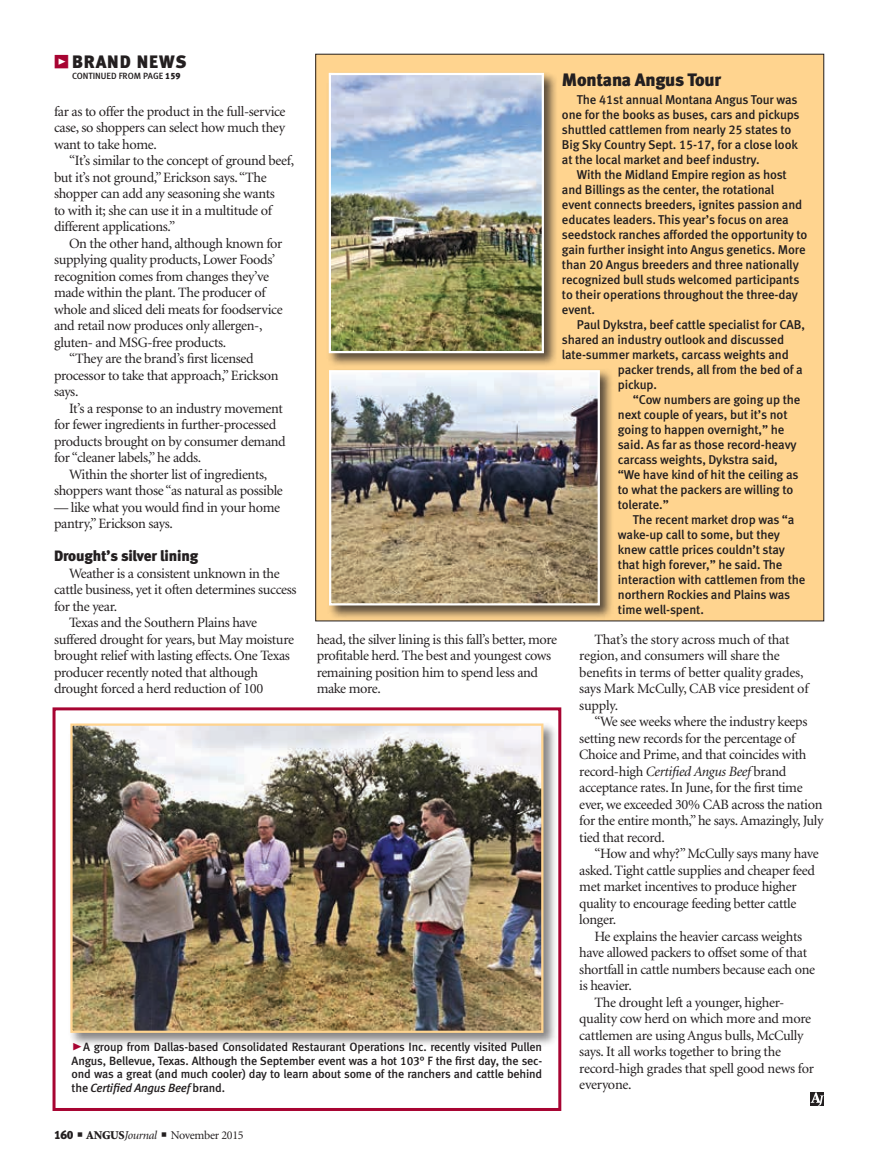
<style>
.page{position:relative;width:878px;height:1168px;background:#fff}
.page>*{position:absolute;margin:0;border:0;box-sizing:border-box;transform-origin:0 0}
.sidebar_headline{font:18px "Meta Black LF";letter-spacing:-.01em;color:#231f20}
.sidebar_headline-2{font:18px "Meta Black LF";letter-spacing:.05em;color:#231f20}
.subhead{font:15px "Meta Black LF";letter-spacing:-.01em;color:#231f20}
.body_text{font:14.25px/16.5px "Minion";letter-spacing:-.025em;color:#231f20}
.sidebar_text{font:12.75px/15px "Meta Medium LF";letter-spacing:-.01em;color:#231f20}
.t1{font:12px/13.5px "Meta Medium LF";letter-spacing:-.015em;color:#231f20;text-align:justify}
.t2{font:12px "Minion";letter-spacing:-.025em;color:#231f20}
.t3{font:9px "Meta Medium LF";color:#231f20}
.s1{font-family:"Meta Black Expert";color:#a70432}
.s2{font-family:"Meta Black LF"}
.s3{font-style:italic}
.s4{font-family:"Meta Black Caps Expert";font-size:21px;color:#a70432}
.s5{font-weight:900}
</style>
<div class="page">
<svg style="left:810px;top:1105px;width:14px;height:1px"></svg>
<svg style="left:810px;top:1092px;width:14px;height:13px"></svg>
<div style="left:52px;top:707px;width:509px;height:404px;border:3px solid #a70432"></div>
<div style="left:68px;top:721px;width:489px;height:326px;background:#231f20;opacity:.55"></div>
<img style="left:73px;top:726px;width:467px;height:304px">
<div style="left:70px;top:723px;width:473px;height:310px;border:2px solid #ffd48f"></div>
<div style="left:316px;top:54px;width:507px;height:567px;background:#ffd48f"></div>
<div style="left:326px;top:71px;width:232px;height:296px;background:#231f20;opacity:.75"></div>
<img style="left:332px;top:76px;width:209px;height:274px">
<div style="left:329px;top:73px;width:215px;height:280px;border:2px solid #fff"></div>
<div style="left:326px;top:368px;width:288px;height:252px;background:#231f20;opacity:.75"></div>
<img style="left:332px;top:373px;width:265px;height:229px">
<div style="left:329px;top:370px;width:271px;height:235px;border:2px solid #fff"></div>
<p class="sidebar_headline-2" style="left:54px;top:51px;width:134px"><span class="s1">z</span> BRAND NEWS</p>
<p class="t3" style="left:72px;top:71px;width:110px">CONTINUED FROM PAGE <span class="s2">159</span></p>
<p class="sidebar_headline" style="left:562px;top:69px;width:161px">Montana Angus Tour</p>
<p class="sidebar_text" style="left:562px;top:92px;width:239px;text-indent:15px">The 41st annual Montana Angus Tour was one for the books as buses, cars and pickups shuttled cattlemen from nearly 25 states to Big Sky Country Sept. 15-17, for a close look at the local market and beef industry.</p>
<p class="sidebar_text" style="left:562px;top:167px;width:247px;text-indent:15px">With the Midland Empire region as host and Billings as the center, the rotational<br>event connects breeders, ignites passion and educates leaders. This year’s focus on area seedstock ranches afforded the opportunity to gain further insight into Angus genetics. More than 20 Angus breeders and three nationally recognized bull studs welcomed participants to their operations throughout the three-day event.</p>
<p class="sidebar_text" style="left:577px;top:317px;width:229px">Paul Dykstra, beef cattle specialist for CAB,</p>
<p class="sidebar_text" style="left:562px;top:332px;width:224px">shared an industry outlook and discussed</p>
<p class="sidebar_text" style="left:562px;top:347px;width:228px">late-summer markets, carcass weights and</p>
<p class="sidebar_text" style="left:618px;top:362px;width:186px">packer trends, all from the bed of a</p>
<p class="sidebar_text" style="left:618px;top:377px;width:40px">pickup.</p>
<p class="sidebar_text" style="left:618px;top:392px;width:184px;text-indent:15px">“Cow numbers are going up the next couple of years, but it’s not going to happen overnight,” he said. As far as those record-heavy carcass weights, Dykstra said, “We have kind of hit the ceiling as to what the packers are willing to tolerate.”</p>
<p class="sidebar_text" style="left:618px;top:512px;width:189px;text-indent:15px">The recent market drop was “a wake-up call to some, but they knew cattle prices couldn’t stay that high forever,” he said. The interaction with cattlemen from the northern Rockies and Plains was time well-spent.</p>
<p class="body_text" style="left:54px;top:103px;width:233px;text-align:justify">far as to offer the product in the full-service case, so shoppers can select how much they want to take home.</p>
<p class="body_text" style="left:54px;top:153px;width:241px;text-indent:15px">“It’s similar to the concept of ground beef, but it’s not ground,” Erickson says. “The shopper can add any seasoning she wants<br>to with it; she can use it in a multitude of different applications.”</p>
<p class="body_text" style="left:54px;top:235px;width:230px;text-indent:15px">On the other hand, although known for supplying quality products, Lower Foods’ recognition comes from changes they’ve made within the plant. The producer of whole and sliced deli meats for foodservice and retail now produces only allergen-, gluten- and MSG-free products.</p>
<p class="body_text" style="left:54px;top:351px;width:226px;text-indent:15px">“They are the brand’s first licensed processor to take that approach,” Erickson says.</p>
<p class="body_text" style="left:54px;top:400px;width:233px;text-indent:15px">It’s a response to an industry movement for fewer ingredients in further-processed products brought on by consumer demand for “cleaner labels,” he adds.</p>
<p class="body_text" style="left:54px;top:466px;width:230px;text-align:center">Within the shorter list of ingredients, shoppers want those “as natural as possible</p>
<p class="body_text" style="left:54px;top:499px;width:227px">— like what you would find in your home pantry,” Erickson says.</p>
<p class="subhead" style="left:54px;top:547px;width:146px">Drought’s silver lining</p>
<p class="body_text" style="left:54px;top:565px;width:244px;text-indent:15px">Weather is a consistent unknown in the cattle business, yet it often determines success for the year.</p>
<p class="body_text" style="left:54px;top:615px;width:241px;text-indent:15px">Texas and the Southern Plains have suffered drought for years, but May moisture brought relief with lasting effects. One Texas producer recently noted that although drought forced a herd reduction of 100</p>
<p class="body_text" style="left:316px;top:631px;width:242px">head, the silver lining is this fall’s better, more profitable herd. The best and youngest cows remaining position him to spend less and make more.</p>
<p class="body_text" style="left:579px;top:631px;width:231px;text-indent:15px">That’s the story across much of that region, and consumers will share the benefits in terms of better quality grades, says Mark McCully, CAB vice president of supply.</p>
<p class="body_text" style="left:579px;top:714px;width:246px;text-indent:15px">“We see weeks where the industry keeps setting new records for the percentage of Choice and Prime, and that coincides with record-high <span class="s3">Certified Angus Beef</span> brand acceptance rates. In June, for the first time ever, we exceeded 30% CAB across the nation for the entire month,” he says. Amazingly, July tied that record.</p>
<p class="body_text" style="left:579px;top:846px;width:241px;text-indent:15px">“How and why?” McCully says many have asked. Tight cattle supplies and cheaper feed met market incentives to produce higher quality to encourage feeding better cattle longer.</p>
<p class="body_text" style="left:579px;top:928px;width:237px;text-indent:15px">He explains the heavier carcass weights have allowed packers to offset some of that shortfall in cattle numbers because each one is heavier.</p>
<p class="body_text" style="left:579px;top:994px;width:236px;text-indent:15px">The drought left a younger, higher&shy;quality cow herd on which more and more cattlemen are using Angus bulls, McCully says. It all works together to bring the record-high grades that spell good news for everyone.</p>
<p class="t1" style="left:72px;top:1040px;width:472px"><span class="s4">@</span>A group from Dallas-based Consolidated Restaurant Operations Inc. recently visited Pullen Angus, Bellevue, Texas. Although the September event was a hot 103° F the first day, the sec&shy;ond was a great (and much cooler) day to learn about some of the ranchers and cattle behind the <span class="s3">Certified Angus Beef</span> brand.</p>
<p class="t2" style="left:54px;top:1129px;width:191px"><span class="s2">160</span> ■ <span class="s5">ANGUS</span><span class="s3">Journal</span> ■ November 2015</p>
</div>
